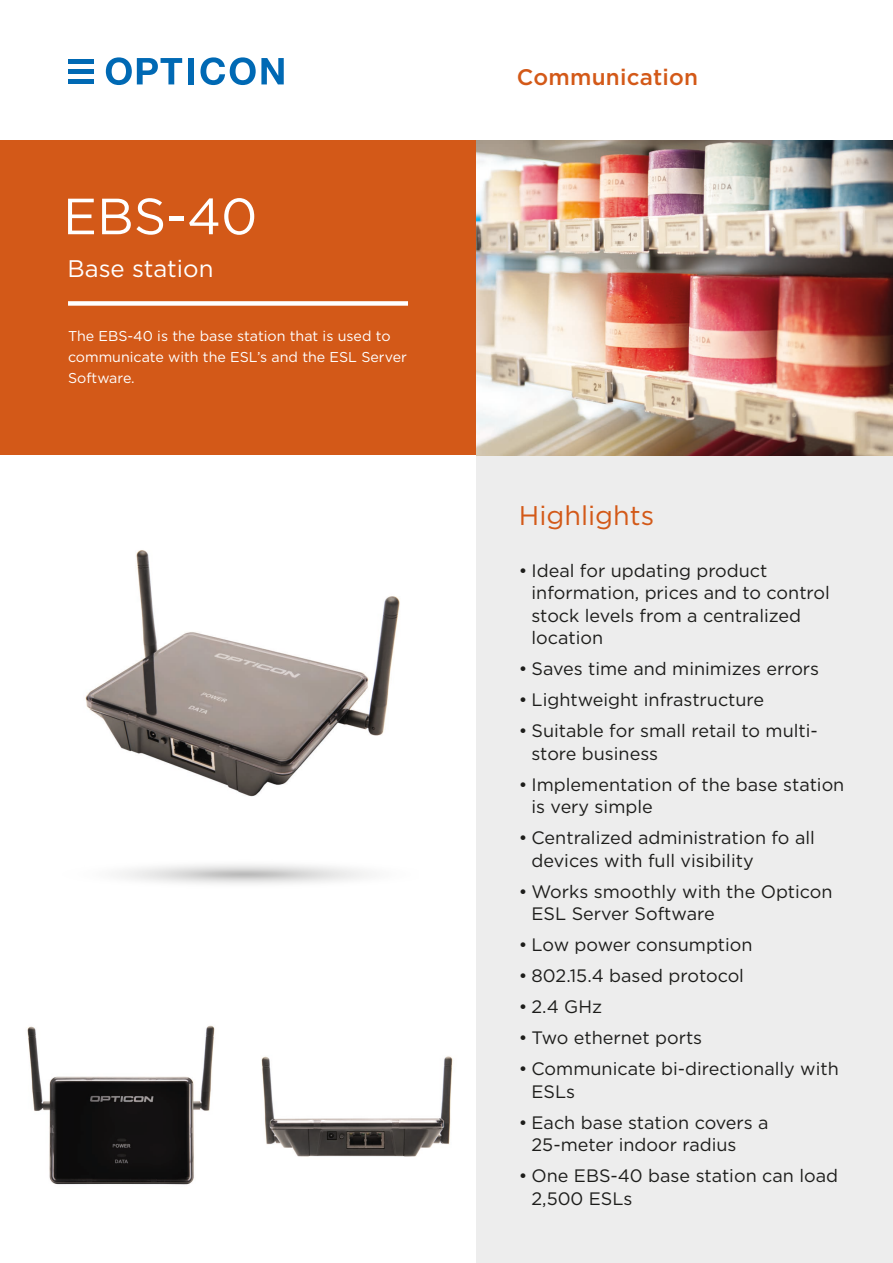
<style>
.page{position:relative;width:893px;height:1263px;background:#fff}
.page>*{position:absolute;margin:0;border:0;box-sizing:border-box;transform-origin:0 0}
.t1{font:50.85px "Gotham";color:#fff}
.t2{font:27px "Gotham";color:#d35918}
.t3{font:24px "Gotham";color:#fff}
.t4{font:500 22.5px "Gotham";letter-spacing:.01em;color:#d35918}
.t5{font:18px/22.5px "Gotham";color:#1d1d1b}
.t6{font:14.25px/20.7px "Gotham";color:#fff}
</style>
<div class="page">
<div style="left:476px;top:455px;width:417px;height:808px;background:#ededed"></div>
<div style="left:0;top:140px;width:476px;height:315px;background:#d35918"></div>
<div style="left:68px;top:301px;width:340px;height:5px;background:#fff"></div>
<img style="left:261px;top:1056px;width:192px;height:101px">
<img style="left:27px;top:1025px;width:188px;height:160px">
<img style="left:85px;top:550px;width:315px;height:247px">
<img style="left:476px;top:140px;width:417px;height:315px">
<div style="left:68px;top:59px;width:25px;height:5px;background:#0069b4"></div>
<div style="left:68px;top:69px;width:25px;height:5px;background:#0069b4"></div>
<div style="left:68px;top:79px;width:25px;height:5px;background:#0069b4"></div>
<svg style="left:106px;top:57px;width:76px;height:28px"></svg>
<div style="left:188px;top:58px;width:6px;height:26px;background:#0069b4"></div>
<svg style="left:200px;top:57px;width:84px;height:28px"></svg>
<p class="t1" style="left:63px;top:184px;width:196px">EBS-40</p>
<p class="t3" style="left:67px;top:253px;width:148px">Base station</p>
<p class="t6" style="left:68px;top:326px;width:340px">The EBS-40 is the base station that is used to communicate with the ESL’s and the ESL Server<br>Software.</p>
<p class="t4" style="left:517px;top:62px;width:183px">Communication</p>
<p class="t2" style="left:519px;top:498px;width:137px">Highlights</p>
<p class="t5" style="left:531px;top:559px;width:300px;text-indent:-13px">• Ideal for updating product information, prices and to control stock levels from a centralized location</p>
<p class="t5" style="left:519px;top:657px;width:302px">• Saves time and minimizes errors</p>
<p class="t5" style="left:519px;top:688px;width:247px">• Lightweight infrastructure</p>
<p class="t5" style="left:531px;top:719px;width:288px;text-indent:-13px">• Suitable for small retail to multi&shy;store business</p>
<p class="t5" style="left:531px;top:773px;width:314px;text-indent:-13px">• Implementation of the base station is very simple</p>
<p class="t5" style="left:531px;top:826px;width:285px;text-indent:-13px">• Centralized administration fo all devices with full visibility</p>
<p class="t5" style="left:531px;top:880px;width:303px;text-indent:-13px">• Works smoothly with the Opticon<br>ESL Server Software</p>
<p class="t5" style="left:519px;top:933px;width:235px">• Low power consumption</p>
<p class="t5" style="left:519px;top:964px;width:227px">• 802.15.4 based protocol</p>
<p class="t5" style="left:519px;top:995px;width:85px">• 2.4 GHz</p>
<p class="t5" style="left:519px;top:1026px;width:185px">• Two ethernet ports</p>
<p class="t5" style="left:531px;top:1057px;width:309px;text-indent:-13px">• Communicate bi-directionally with<br>ESLs</p>
<p class="t5" style="left:531px;top:1111px;width:239px;text-indent:-13px">• Each base station covers a<br>25-meter indoor radius</p>
<p class="t5" style="left:531px;top:1164px;width:308px;text-indent:-13px">• One EBS-40 base station can load<br>2,500 ESLs</p>
</div>
